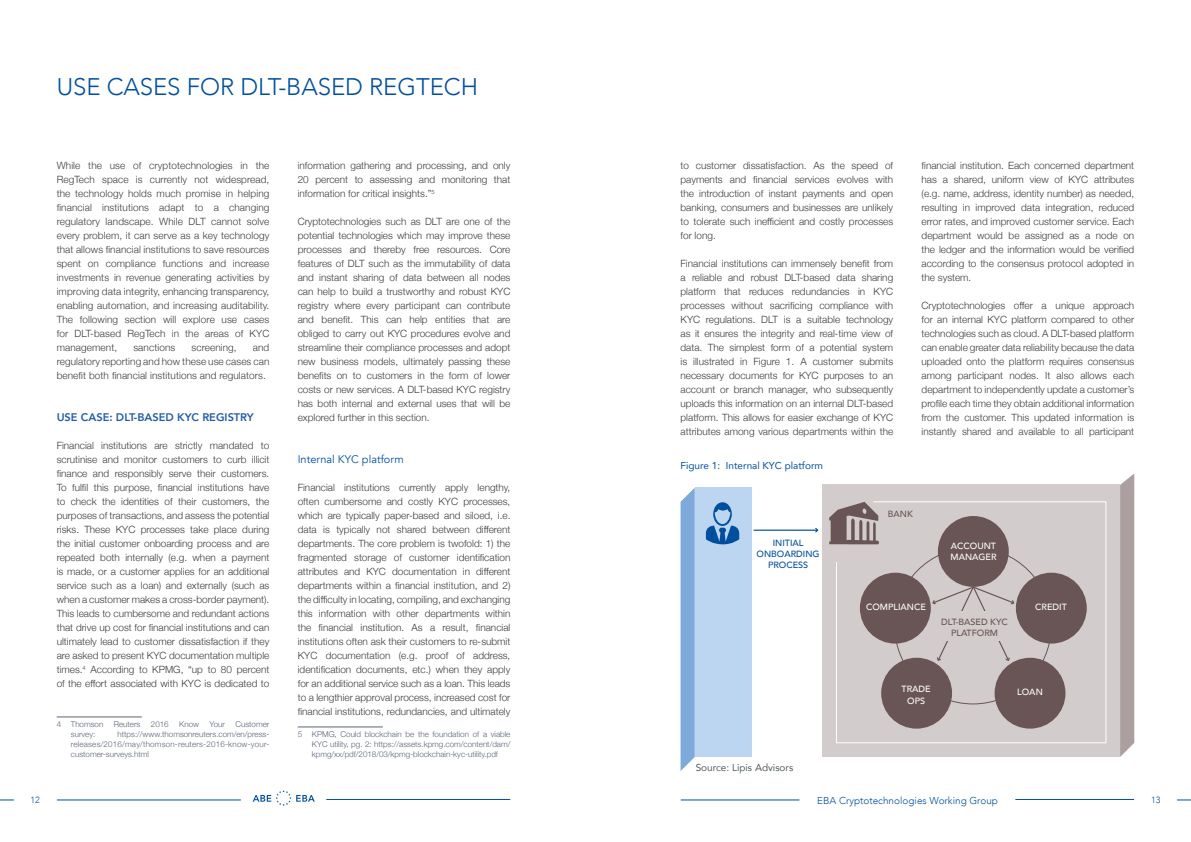
<style>
.page{position:relative;width:1191px;height:842px;background:#fff}
.page>*{position:absolute;margin:0;border:0;box-sizing:border-box;transform-origin:0 0}
.t1{font:300 24px "Avenir";letter-spacing:-.005em;color:#004f9f}
.t2{font:800 11px "Avenir";color:#225ca8}
.t3{font:11px "Avenir";color:#004f9f}
.t4{font:300 10px/14px "Helvetica Neue";color:#3c3c3b;text-align:justify}
.t5{font:300 10px "Avenir";color:#004f9f}
.t6{font:10px "Avenir";color:#004f9f}
.t7{font:10px "Avenir";color:#545c60}
.t8{font:500 9px/11.2px "Avenir";color:#fff}
.t9{font:500 9px/11.2px "Avenir";color:#695555;text-align:center}
.t10{font:500 9px/11.2px "Avenir";color:#004f9f;text-align:center}
.t11{font:300 9px "Avenir";color:#004f9f}
.t12{font:300 8px/10px "Helvetica Neue";color:#5b6378;text-align:justify}
</style>
<div class="page">
<hr style="left:57px;top:717px;width:85px;height:1px;background:#5b6378">
<hr style="left:298px;top:727px;width:85px;height:1px;background:#5b6378">
<svg style="left:1120px;top:474px;width:14px;height:283px;background:#b0a3a3"></svg>
<div style="left:822px;top:485px;width:298px;height:272px;background:#d3cccc"></div>
<div style="left:694px;top:488px;width:57px;height:269px;background:#bcd5f0"></div>
<svg style="left:680px;top:488px;width:14px;height:283px;background:#88b0de"></svg>
<svg style="left:835px;top:501px;width:272px;height:243px"></svg>
<div style="left:1015px;top:573px;width:71px;height:71px;background:#695555;border-radius:50%"></div>
<div style="left:860px;top:573px;width:70px;height:71px;background:#695555;border-radius:50%"></div>
<div style="left:994px;top:658px;width:71px;height:71px;background:#695555;border-radius:50%"></div>
<div style="left:881px;top:658px;width:71px;height:71px;background:#695555;border-radius:50%"></div>
<div style="left:938px;top:516px;width:70px;height:71px;background:#695555;border-radius:50%"></div>
<svg style="left:932px;top:585px;width:82px;height:76px"></svg>
<hr style="left:754px;top:530px;width:63px;height:1px;background:#004f9f">
<svg style="left:814px;top:528px;width:4px;height:4px"></svg>
<div style="left:938px;top:612px;width:73px;height:29px;background:#d3cccc"></div>
<svg style="left:829px;top:502px;width:50px;height:42px"></svg>
<svg style="left:706px;top:502px;width:33px;height:42px"></svg>
<svg style="left:1177px;top:799px;width:14px;height:1px"></svg>
<hr style="left:57px;top:799px;width:183px;height:1px;background:#004f9f">
<hr style="left:326px;top:799px;width:184px;height:1px;background:#004f9f">
<hr style="left:681px;top:799px;width:118px;height:1px;background:#004f9f">
<hr style="left:1015px;top:799px;width:118px;height:1px;background:#004f9f">
<svg style="left:253px;top:790px;width:62px;height:16px"></svg>
<svg style="left:0;top:799px;width:14px;height:1px"></svg>
<h1 class="t1" style="left:57px;top:72px;width:423px">USE CASES FOR DLT-BASED REGTECH</h1>
<p class="t4" style="left:57px;top:158px;width:214px">While the use of cryptotechnologies in the RegTech space is currently not widespread, the technology holds much promise in helping financial institutions adapt to a changing regulatory landscape. While DLT cannot solve every problem, it can serve as a key technology that allows financial institutions to save resources spent on compliance functions and increase investments in revenue generating activities by improving data integrity, enhancing transparency, enabling automation, and increasing auditability.<br>The following section will explore use cases for DLT-based RegTech in the areas of KYC management,</p>
<p class="t4" style="left:57px;top:340px;width:214px;text-indent:196px">and regulatory reporting and how these use cases can benefit both financial institutions and regulators.</p>
<p class="t2" style="left:57px;top:408px;width:198px">USE CASE: DLT-BASED KYC REGISTRY</p>
<p class="t4" style="left:57px;top:438px;width:214px">Financial institutions are strictly mandated to scrutinise and monitor customers to curb illicit finance and responsibly serve their customers.<br>To fulfil this purpose, financial institutions have to check the identities of their customers, the purposes of transactions, and assess the potential risks. These KYC processes take place during the initial customer onboarding process and are repeated both internally (e.g. when a payment is made, or a customer applies for an additional service such as a loan) and externally (such as when a customer makes a cross-border payment).<br>This leads to cumbersome and redundant actions that drive up cost for financial institutions and can ultimately lead to customer dissatisfaction if they are asked to present KYC documentation multiple times.<sup>4</sup> According to KPMG, “up to 80 percent of the effort associated with KYC is dedicated to</p>
<p class="t12" style="left:57px;top:718px;width:48px">4 Thomson</p>
<p class="t12" style="left:114px;top:718px;width:28px">Reuters</p>
<p class="t12" style="left:151px;top:718px;width:19px">2016</p>
<p class="t12" style="left:179px;top:718px;width:21px">Know</p>
<p class="t12" style="left:209px;top:718px;width:17px">Your</p>
<p class="t12" style="left:235px;top:718px;width:35px">Customer</p>
<p class="t12" style="left:71px;top:728px;width:26px">survey:</p>
<p class="t4" style="left:133px;top:340px;width:43px">sanctions</p>
<p class="t4" style="left:191px;top:340px;width:47px">screening,</p>
<p class="t12" style="left:71px;top:728px;width:200px;text-indent:47px">https://www.thomsonreuters.com/en/press&shy;releases/2016/may/thomson-reuters-2016-know-your&shy;customer-surveys.html</p>
<p class="t4" style="left:298px;top:158px;width:214px">information gathering and processing, and only 20 percent to assessing and monitoring that information for critical insights.”<sup>5</sup></p>
<p class="t4" style="left:298px;top:214px;width:214px">Cryptotechnologies such as DLT are one of the potential technologies which may improve these processes and thereby free resources. Core features of DLT such as the immutability of data and instant sharing of data between all nodes can help to build a trustworthy and robust KYC registry where every participant can contribute and benefit. This can help entities that are obliged to carry out KYC procedures evolve and streamline their compliance processes and adopt new business models, ultimately passing these benefits on to customers in the form of lower costs or new services. A DLT-based KYC registry has both internal and external uses that will be explored further in this section.</p>
<p class="t3" style="left:298px;top:453px;width:107px">Internal KYC platform</p>
<p class="t4" style="left:298px;top:480px;width:214px">Financial institutions currently apply lengthy, often cumbersome and costly KYC processes, which are typically paper-based and siloed, i.e. data is typically not shared between different departments. The core problem is twofold: 1) the fragmented storage of customer identification attributes and KYC documentation in different departments within a financial institution, and 2) the difficulty in locating, compiling, and exchanging this information with other departments within the financial institution. As a result, financial institutions often ask their customers to re-submit KYC documentation (e.g. proof of address, identification documents, etc.) when they apply for an additional service such as a loan. This leads to a lengthier approval process, increased cost for financial institutions, redundancies, and ultimately</p>
<p class="t12" style="left:312px;top:728px;width:200px;text-indent:-14px">5 KPMG, Could blockchain be the foundation of a viable KYC utility, pg. 2: https://assets.kpmg.com/content/dam/ kpmg/xx/pdf/2018/03/kpmg-blockchain-kyc-utility.pdf</p>
<p class="t4" style="left:680px;top:158px;width:214px">to customer dissatisfaction. As the speed of payments and financial services evolves with the introduction of instant payments and open banking, consumers and businesses are unlikely to tolerate such inefficient and costly processes for long.</p>
<p class="t4" style="left:680px;top:256px;width:214px">Financial institutions can immensely benefit from a reliable and robust DLT-based data sharing platform that reduces redundancies in KYC processes without sacrificing compliance with KYC regulations. DLT is a suitable technology as it ensures the integrity and real-time view of data. The simplest form of a potential system is illustrated in Figure 1. A customer submits necessary documents for KYC purposes to an account or branch manager, who subsequently uploads this information on an internal DLT-based platform. This allows for easier exchange of KYC attributes among various departments within the</p>
<p class="t6" style="left:680px;top:458px;width:144px">Figure 1: Internal KYC platform</p>
<p class="t4" style="left:921px;top:158px;width:214px">financial institution. Each concerned department has a shared, uniform view of KYC attributes (e.g. name, address, identity number) as needed, resulting in improved data integration, reduced error rates, and improved customer service. Each department would be assigned as a node on the ledger and the information would be verified according to the consensus protocol adopted in the system.</p>
<p class="t4" style="left:921px;top:298px;width:214px">Cryptotechnologies offer a unique approach for an internal KYC platform compared to other technologies such as cloud. A DLT-based platform can enable greater data reliability because the data uploaded onto the platform requires consensus among participant nodes. It also allows each department to independently update a customer’s profile each time they obtain additional information from the customer. This updated information is instantly shared and available to all participant</p>
<p class="t10" style="left:756px;top:537px;width:64px">INITIAL<br>ONBOARDING<br>PROCESS</p>
<p class="t9" style="left:888px;top:508px;width:27px">BANK</p>
<p class="t8" style="left:950px;top:540px;width:47px">ACCOUNT<br>MANAGER</p>
<p class="t8" style="left:866px;top:601px;width:61px">COMPLIANCE</p>
<p class="t9" style="left:941px;top:616px;width:68px">DLT-BASED KYC<br>PLATFORM</p>
<p class="t8" style="left:1035px;top:601px;width:33px">CREDIT</p>
<p class="t7" style="left:695px;top:760px;width:99px">Source: Lipis Advisors</p>
<p class="t8" style="left:901px;top:683px;width:31px;text-align:center">TRADE<br>OPS</p>
<p class="t8" style="left:1017px;top:686px;width:27px">LOAN</p>
<p class="t11" style="left:30px;top:794px;width:11px">12</p>
<p class="t5" style="left:817px;top:794px;width:182px">EBA Cryptotechnologies Working Group</p>
<p class="t11" style="left:1151px;top:794px;width:11px">13</p>
</div>
